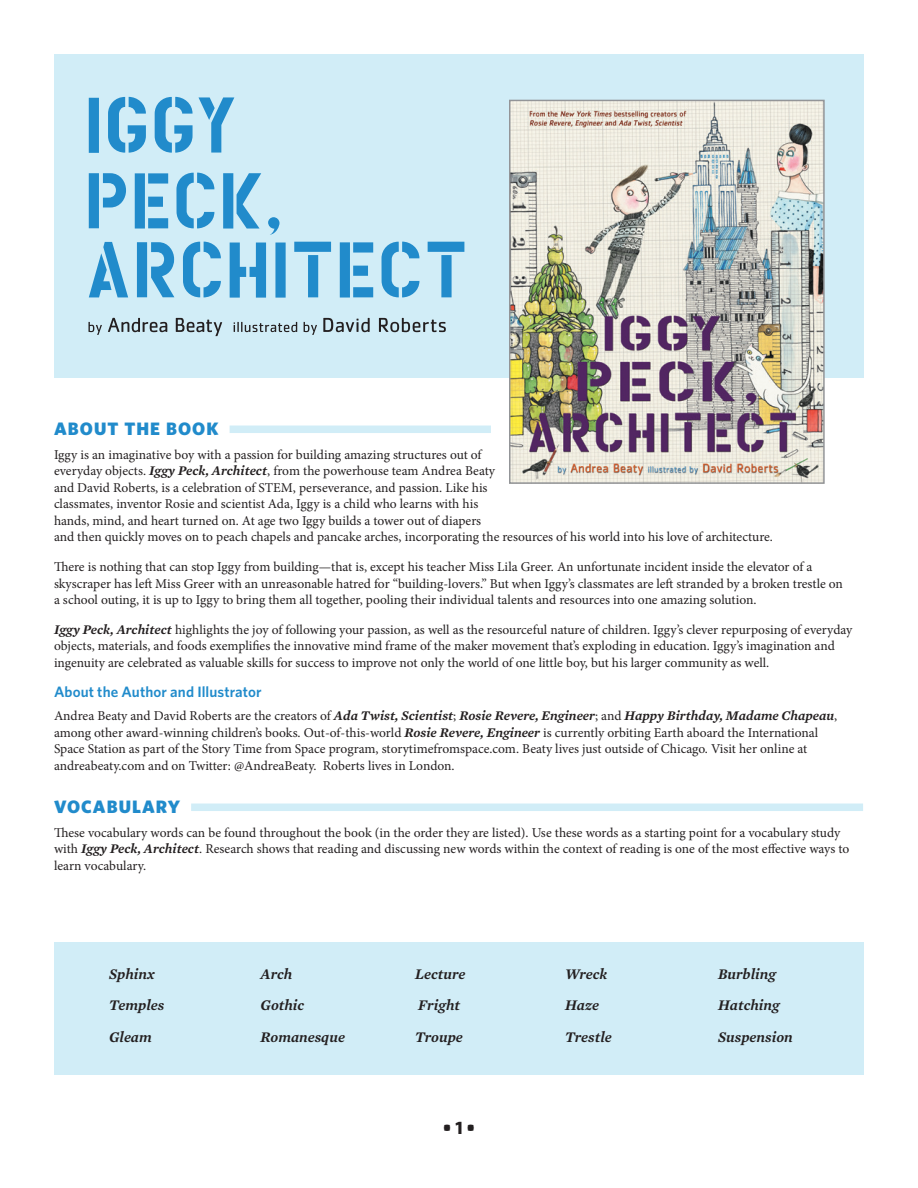
<style>
.page{position:relative;width:918px;height:1188px;background:#fff}
.page>*{position:absolute;margin:0;border:0;box-sizing:border-box;transform-origin:0 0}
.t1{font:900 18px "Whitney";letter-spacing:.06em;color:#218bcb}
.t2{font:700 18px "Whitney";color:#231f20}
.t3{font:italic 600 15px "Mercury Text G1";color:#231f20}
.t4{font:600 15px "Whitney";letter-spacing:.01em;color:#218bcb}
.t5{font:13.5px/16.5px "Minion Pro";letter-spacing:-.005em;color:#231f20}
.t6{font:italic 600 13.5px "Mercury Text G1";color:#231f20}
.s1{font-family:"Mercury Text G1";font-weight:600;font-style:italic}
.s2{font-family:"Minion Pro";font-weight:400;font-style:normal}
</style>
<div class="page">
<div style="left:230px;top:426px;width:261px;height:7px;background:#d1edf7"></div>
<div style="left:191px;top:804px;width:672px;height:7px;background:#d1edf7"></div>
<div style="left:55px;top:942px;width:809px;height:133px;background:#d1edf7"></div>
<div style="left:54px;top:54px;width:810px;height:324px;background:#d1edf7"></div>
<svg style="left:88px;top:318px;width:358px;height:18px"></svg>
<img style="left:512px;top:103px;width:310px;height:378px">
<div style="left:509px;top:100px;width:316px;height:384px;border:2px solid #939598"></div>
<svg style="left:89px;top:242px;width:375px;height:56px"></svg>
<svg style="left:89px;top:173px;width:191px;height:62px"></svg>
<svg style="left:89px;top:97px;width:145px;height:56px"></svg>
<h1 class="t1" style="left:54px;top:418px;width:166px">ABOUT THE BOOK</h1>
<p class="t5" style="left:54px;top:446px;width:720px">Iggy is an imaginative boy with a passion for building amazing structures out of<br>everyday objects. <span class="s1">Iggy Peck, Architect</span>, from the powerhouse team Andrea Beaty<br>and David Roberts, is a celebration of STEM, perseverance, and passion. Like his<br>classmates, inventor Rosie and scientist Ada, Iggy is a child who learns with his<br>hands, mind, and heart turned on. At age two Iggy builds a tower out of diapers<br>and then quickly moves on to peach chapels and pancake arches, incorporating the resources of his world into his love of architecture.</p>
<p class="t5" style="left:54px;top:559px;width:791px">There is nothing that can stop Iggy from building—that is, except his teacher Miss Lila Greer. An unfortunate incident inside the elevator of a skyscraper has left Miss Greer with an unreasonable hatred for “building-lovers.” But when Iggy’s classmates are left stranded by a broken trestle on a school outing, it is up to Iggy to bring them all together, pooling their individual talents and resources into one amazing solution.</p>
<p class="t5" style="left:54px;top:622px;width:800px"><span class="s1">Iggy Peck, Architect</span> highlights the joy of following your passion, as well as the resourceful nature of children. Iggy’s clever repurposing of everyday objects, materials, and foods exemplifies the innovative mind frame of the maker movement that’s exploding in education. Iggy’s imagination and ingenuity are celebrated as valuable skills for success to improve not only the world of one little boy, but his larger community as well.</p>
<p class="t4" style="left:54px;top:683px;width:209px">About the Author and Illustrator</p>
<p class="t6" style="left:54px;top:708px;width:785px"><span class="s2">Andrea Beaty and David Roberts are the creators of</span> Ada Twist, Scientist<span class="s2">;</span> Rosie Revere, Engineer<span class="s2">; and</span> Happy Birthday, Madame Chapeau<span class="s2">,</span></p>
<p class="t5" style="left:54px;top:724px;width:766px">among other award-winning children’s books. Out-of-this-world <span class="s1">Rosie Revere, Engineer</span> is currently orbiting Earth aboard the International<br>Space Station as part of the Story Time from Space program, storytimefromspace.com. Beaty lives just outside of Chicago. Visit her online at andreabeaty.com and on Twitter: @AndreaBeaty. Roberts lives in London.</p>
<h1 class="t1" style="left:54px;top:796px;width:128px">VOCABULARY</h1>
<p class="t5" style="left:54px;top:824px;width:797px">These vocabulary words can be found throughout the book (in the order they are listed). Use these words as a starting point for a vocabulary study with <span class="s1">Iggy Peck, Architect</span>. Research shows that reading and discussing new words within the context of reading is one of the most effective ways to learn vocabulary.</p>
<p class="t3" style="left:109px;top:965px;width:47px">Sphinx</p>
<p class="t3" style="left:261px;top:965px;width:33px">Arch</p>
<p class="t3" style="left:415px;top:965px;width:52px">Lecture</p>
<p class="t3" style="left:565px;top:965px;width:44px">Wreck</p>
<p class="t3" style="left:718px;top:965px;width:59px">Burbling</p>
<p class="t3" style="left:109px;top:996px;width:57px">Temples</p>
<p class="t3" style="left:261px;top:996px;width:45px">Gothic</p>
<p class="t3" style="left:418px;top:996px;width:43px">Fright</p>
<p class="t3" style="left:565px;top:996px;width:35px">Haze</p>
<p class="t3" style="left:718px;top:996px;width:63px">Hatching</p>
<p class="t3" style="left:109px;top:1028px;width:44px">Gleam</p>
<p class="t3" style="left:261px;top:1028px;width:86px">Romanesque</p>
<p class="t3" style="left:415px;top:1028px;width:49px">Troupe</p>
<p class="t3" style="left:565px;top:1028px;width:48px">Trestle</p>
<p class="t3" style="left:718px;top:1028px;width:76px">Suspension</p>
<h1 class="t2" style="left:443px;top:1116px;width:34px">• 1 •</h1>
</div>
